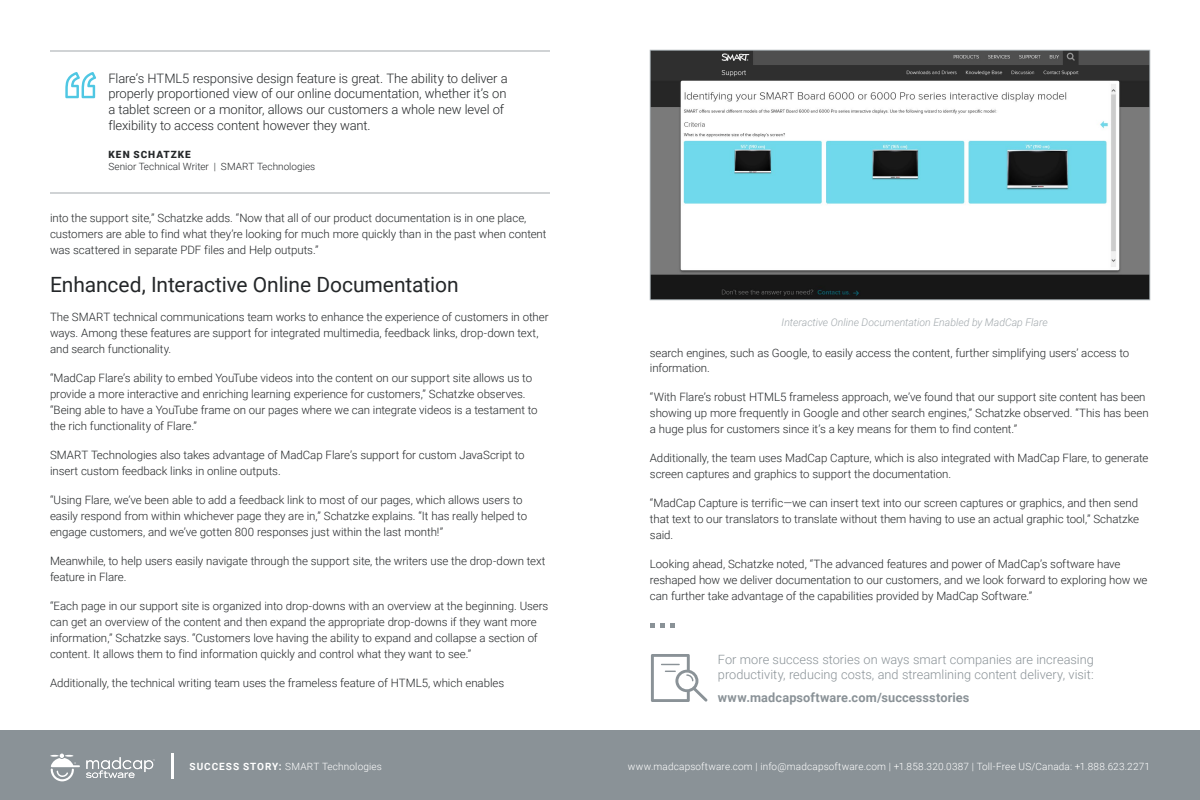
<style>
.page{position:relative;width:1200px;height:800px;background:#fff}
.page>*{position:absolute;margin:0;border:0;box-sizing:border-box;transform-origin:0 0}
.t1{font:21px "Roboto";letter-spacing:-.005em;color:#242729}
.t2{font:300 13px/15.6px "Roboto";letter-spacing:-.01em;color:#242729}
.t3{font:300 12.8px/15.3px "Roboto";color:#8a9297}
.t4{font:700 12.8px "Roboto";letter-spacing:.01em;color:#8a9297}
.t5{font:300 11.5px/16px "Roboto";letter-spacing:-.005em;color:#242729}
.t6{font:italic 300 10.5px "Roboto";color:#a1a8ac}
.t7{font:300 10px "Roboto";letter-spacing:.015em;color:#fff}
.t8{font:300 10px "Roboto";letter-spacing:.005em;color:#242729}
.t9{font:900 10px "Roboto";letter-spacing:.1em;color:#242729}
.s1{font-weight:700}
</style>
<div class="page">
<div style="left:0;top:730px;width:1200px;height:70px;background:#8a9297"></div>
<hr style="left:171px;top:753px;width:3px;height:26px;background:#fff">
<svg style="left:50px;top:754px;width:30px;height:27px"></svg>
<svg style="left:86px;top:757px;width:69px;height:21px"></svg>
<svg style="left:65px;top:72px;width:31px;height:26px"></svg>
<hr style="left:50px;top:50px;width:500px;height:1px;background:#d0d3d5">
<hr style="left:50px;top:192px;width:500px;height:1px;background:#d0d3d5">
<img style="left:652px;top:52px;width:496px;height:246px">
<div style="left:650px;top:50px;width:500px;height:250px;border:1px solid #a1a8ac"></div>
<svg style="left:650px;top:624px;width:25px;height:4px"></svg>
<svg style="left:651px;top:654px;width:57px;height:48px"></svg>
<p class="t2" style="left:108px;top:70px;width:401px">Flare’s HTML5 responsive design feature is great. The ability to deliver a properly proportioned view of our online documentation, whether it’s on a tablet screen or a monitor, allows our customers a whole new level of flexibility to access content however they want.</p>
<p class="t9" style="left:109px;top:148px;width:84px">KEN SCHATZKE</p>
<p class="t8" style="left:108px;top:160px;width:208px">Senior Technical Writer | SMART Technologies</p>
<p class="t5" style="left:50px;top:209px;width:498px">into the support site,” Schatzke adds. “Now that all of our product documentation is in one place, customers are able to find what they’re looking for much more quickly than in the past when content was scattered in separate PDF files and Help outputs.”</p>
<h1 class="t1" style="left:50px;top:270px;width:410px">Enhanced, Interactive Online Documentation</h1>
<p class="t5" style="left:50px;top:308px;width:500px">The SMART technical communications team works to enhance the experience of customers in other ways. Among these features are support for integrated multimedia, feedback links, drop-down text, and search functionality.</p>
<p class="t5" style="left:50px;top:369px;width:489px">“MadCap Flare’s ability to embed YouTube videos into the content on our support site allows us to provide a more interactive and enriching learning experience for customers,” Schatzke observes. “Being able to have a YouTube frame on our pages where we can integrate videos is a testament to the rich functionality of Flare.”</p>
<p class="t5" style="left:50px;top:446px;width:476px">SMART Technologies also takes advantage of MadCap Flare’s support for custom JavaScript to insert custom feedback links in online outputs.</p>
<p class="t5" style="left:50px;top:491px;width:479px">“Using Flare, we’ve been able to add a feedback link to most of our pages, which allows users to easily respond from within whichever page they are in,” Schatzke explains. “It has really helped to engage customers, and we’ve gotten 800 responses just within the last month!”</p>
<p class="t5" style="left:50px;top:552px;width:497px">Meanwhile, to help users easily navigate through the support site, the writers use the drop-down text feature in Flare.</p>
<p class="t5" style="left:50px;top:597px;width:500px">“Each page in our support site is organized into drop-downs with an overview at the beginning. Users can get an overview of the content and then expand the appropriate drop-downs if they want more information,” Schatzke says. “Customers love having the ability to expand and collapse a section of content. It allows them to find information quickly and control what they want to see.”</p>
<p class="t5" style="left:50px;top:674px;width:456px">Additionally, the technical writing team uses the frameless feature of HTML5, which enables</p>
<p class="t6" style="left:782px;top:315px;width:268px">Interactive Online Documentation Enabled by MadCap Flare</p>
<p class="t5" style="left:650px;top:344px;width:481px">search engines, such as Google, to easily access the content, further simplifying users’ access to information.</p>
<p class="t5" style="left:650px;top:389px;width:500px">“With Flare’s robust HTML5 frameless approach, we’ve found that our support site content has been showing up more frequently in Google and other search engines,” Schatzke observed. “This has been a huge plus for customers since it’s a key means for them to find content.”</p>
<p class="t5" style="left:650px;top:450px;width:500px">Additionally, the team uses MadCap Capture, which is also integrated with MadCap Flare, to generate screen captures and graphics to support the documentation.</p>
<p class="t5" style="left:650px;top:495px;width:491px;text-align:justify">“MadCap Capture is terrific—we can insert text into our screen captures or graphics, and then send that text to our translators to translate without them having to use an actual graphic tool,” Schatzke said.</p>
<p class="t5" style="left:650px;top:556px;width:499px">Looking ahead, Schatzke noted, “The advanced features and power of MadCap’s software have reshaped how we deliver documentation to our customers, and we look forward to exploring how we can further take advantage of the capabilities provided by MadCap Software.”</p>
<p class="t3" style="left:718px;top:651px;width:377px">For more success stories on ways smart companies are increasing productivity, reducing costs, and streamlining content delivery, visit:</p>
<p class="t4" style="left:718px;top:689px;width:253px">www.madcapsoftware.com/successstories</p>
<p class="t7" style="left:190px;top:759px;width:194px"><span class="s1">SUCCESS STORY:</span> SMART Technologies</p>
<p class="t7" style="left:628px;top:759px;width:524px">www.madcapsoftware.com | info@madcapsoftware.com | +1.858.320.0387 | Toll-Free US/Canada: +1.888.623.2271</p>
</div>
